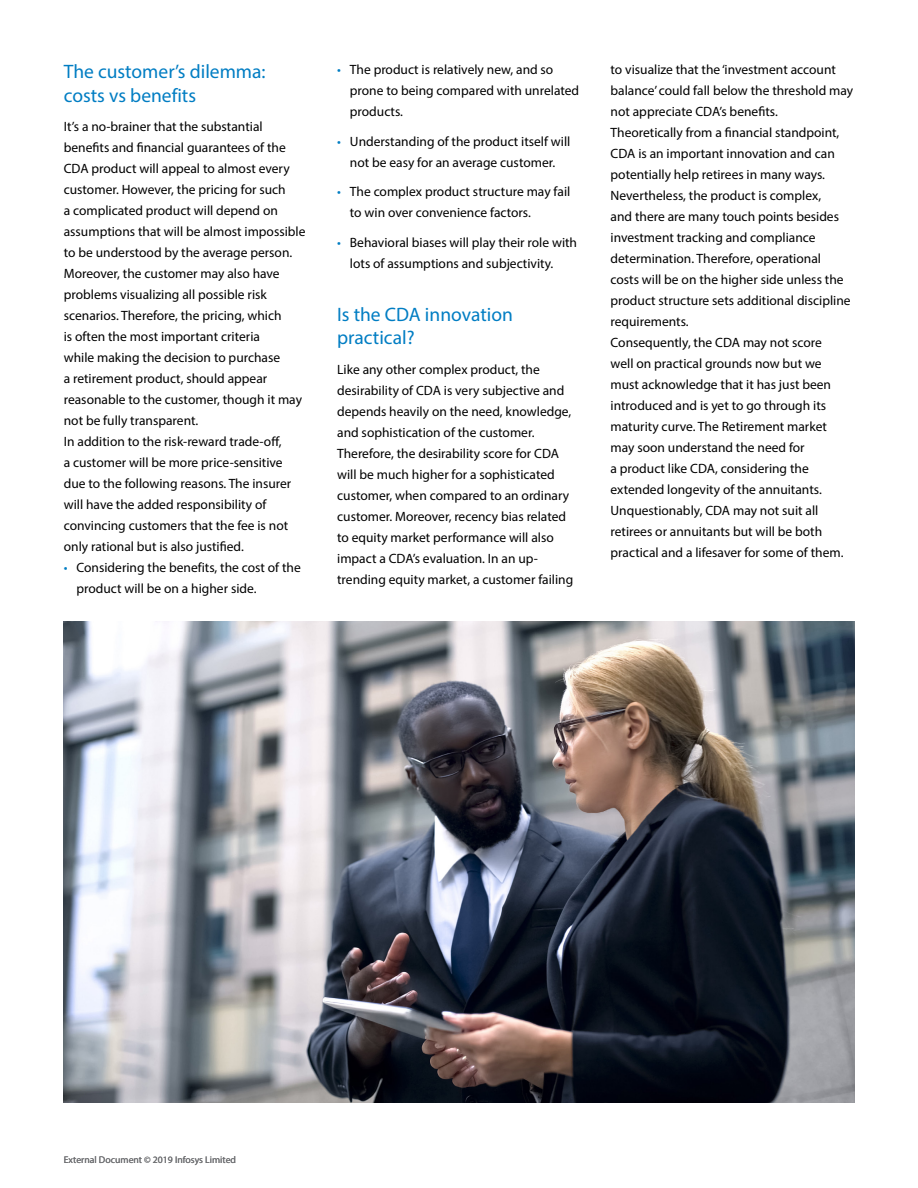
<style>
.page{position:relative;width:918px;height:1188px;background:#fff}
.page>*{position:absolute;margin:0;border:0;box-sizing:border-box;transform-origin:0 0}
.t1{font:19.5px/23.4px "Myriad Pro";color:#007dc3}
.t2{font:13.5px/21px "Myriad Pro";color:#000}
.t3{font:9.75px "Myriad Pro";color:#6d6e71}
.s1{color:#007dc3}
</style>
<div class="page">
<img style="left:64px;top:622px;width:790px;height:481px">
<h1 class="t1" style="left:64px;top:60px;width:203px">The customer’s dilemma: costs vs benefits</h1>
<p class="t2" style="left:64px;top:116px;width:243px">It’s a no-brainer that the substantial benefits and financial guarantees of the CDA product will appeal to almost every customer. However, the pricing for such<br>a complicated product will depend on assumptions that will be almost impossible to be understood by the average person.<br>Moreover, the customer may also have problems visualizing all possible risk scenarios. Therefore, the pricing, which<br>is often the most important criteria<br>while making the decision to purchase<br>a retirement product, should appear reasonable to the customer, though it may not be fully transparent.<br>In addition to the risk-reward trade-off,<br>a customer will be more price-sensitive due to the following reasons. The insurer will have the added responsibility of convincing customers that the fee is not only rational but is also justified.</p>
<p class="t2" style="left:77px;top:557px;width:226px;text-indent:-13px"><span class="s1">•</span> Considering the benefits, the cost of the product will be on a higher side.</p>
<p class="t2" style="left:350px;top:59px;width:231px;text-indent:-13px"><span class="s1">•</span> The product is relatively new, and so prone to being compared with unrelated products.</p>
<p class="t2" style="left:337px;top:131px;width:235px;text-align:center"><span class="s1">•</span> Understanding of the product itself will not be easy for an average customer.</p>
<p class="t2" style="left:350px;top:181px;width:222px;text-indent:-13px"><span class="s1">•</span> The complex product structure may fail to win over convenience factors.</p>
<p class="t2" style="left:350px;top:232px;width:229px;text-indent:-13px"><span class="s1">•</span> Behavioral biases will play their role with lots of assumptions and subjectivity.</p>
<h1 class="t1" style="left:337px;top:302px;width:177px">Is the CDA innovation practical?</h1>
<p class="t2" style="left:337px;top:359px;width:238px">Like any other complex product, the desirability of CDA is very subjective and depends heavily on the need, knowledge, and sophistication of the customer.<br>Therefore, the desirability score for CDA will be much higher for a sophisticated customer, when compared to an ordinary customer. Moreover, recency bias related to equity market performance will also impact a CDA’s evaluation. In an up&shy;trending equity market, a customer failing</p>
<p class="t2" style="left:611px;top:59px;width:244px">to visualize that the ‘investment account balance’ could fall below the threshold may not appreciate CDA’s benefits.<br>Theoretically from a financial standpoint, CDA is an important innovation and can potentially help retirees in many ways.<br>Nevertheless, the product is complex,<br>and there are many touch points besides investment tracking and compliance determination. Therefore, operational<br>costs will be on the higher side unless the product structure sets additional discipline requirements.<br>Consequently, the CDA may not score<br>well on practical grounds now but we must acknowledge that it has just been introduced and is yet to go through its maturity curve. The Retirement market may soon understand the need for<br>a product like CDA, considering the extended longevity of the annuitants.<br>Unquestionably, CDA may not suit all retirees or annuitants but will be both practical and a lifesaver for some of them.</p>
<p class="t3" style="left:64px;top:1154px;width:174px">External Document © 2019 Infosys Limited</p>
</div>
